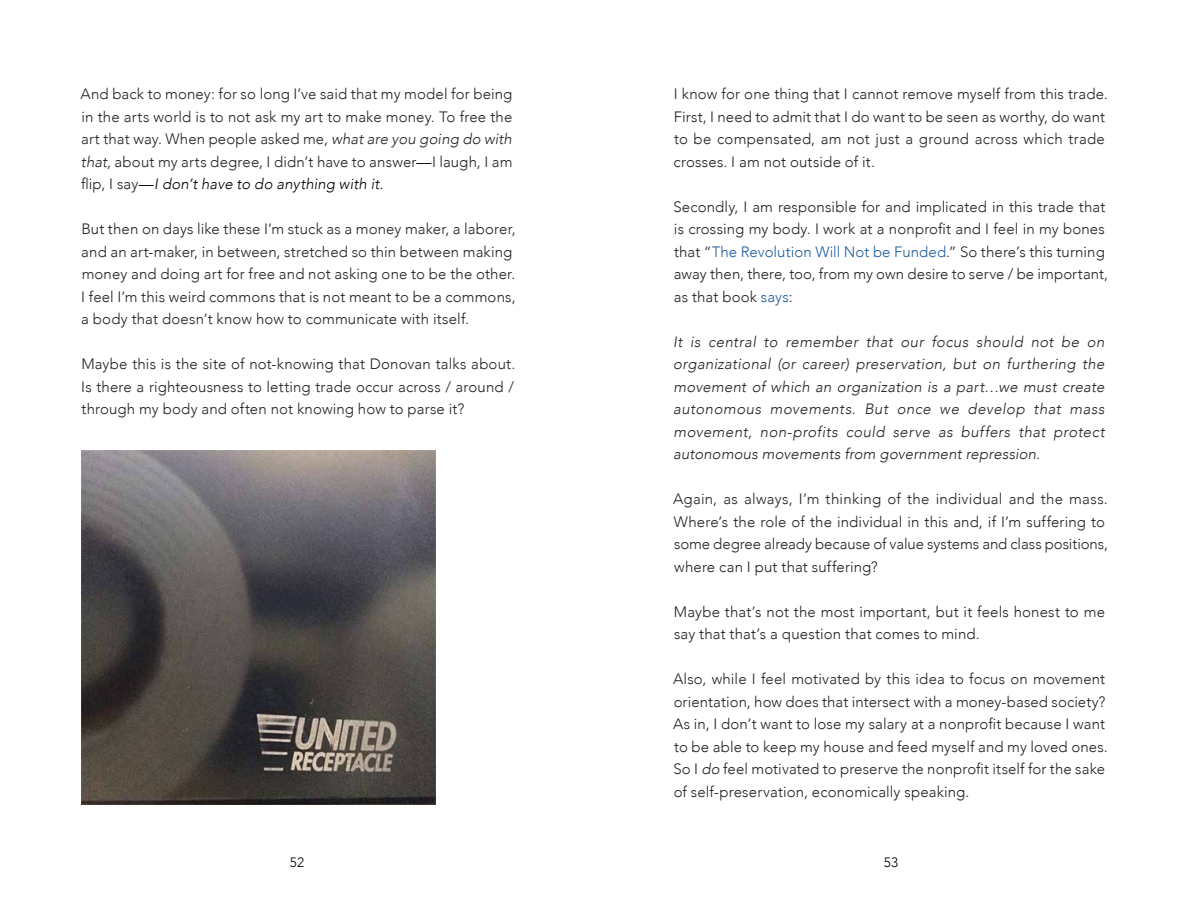
<style>
.page{position:relative;width:1188px;height:918px;background:#fff}
.page>*{position:absolute;margin:0;border:0;box-sizing:border-box;transform-origin:0 0}
.t1{font:300 15px/22.5px "Avenir";letter-spacing:.01em;color:#222}
.t2{font:italic 300 15px/22.5px "Avenir";letter-spacing:.01em;color:#222;text-align:justify}
.t3{font:300 13.5px "Avenir";color:#000}
.s1{font-style:italic}
.s2{color:#000}
.s3{font-style:italic;color:#000}
.s4{color:#215e9e}
</style>
<div class="page">
<img style="left:81px;top:450px;width:355px;height:355px">
<p class="t1" style="left:81px;top:83px;width:433px;text-align:justify">And back to money: for so long I’ve said that my model for being in the arts world is to not ask my art to make money. To free the art that way. When people asked me, <span class="s1">what are you going do with that</span>, about my arts degree, I didn’t have to answer<span class="s2">—</span>I laugh, I am flip, I say<span class="s2">—</span><span class="s3">I don’t have to do anything with it.</span></p>
<p class="t1" style="left:81px;top:218px;width:436px">But then on days like these I’m stuck as a money maker, a laborer, and an art-maker, in between, stretched so thin between making money and doing art for free and not asking one to be the other.<br>I feel I’m this weird commons that is not meant to be a commons, a body that doesn’t know how to communicate with itself.</p>
<p class="t1" style="left:81px;top:353px;width:435px;text-align:justify">Maybe this is the site of not-knowing that Donovan talks about.<br>Is there a righteousness to letting trade occur across / around / through my body and often not knowing how to parse it?</p>
<p class="t1" style="left:674px;top:83px;width:436px">I know for one thing that I cannot remove myself from this trade.<br>First, I need to admit that I do want to be seen as worthy, do want to be compensated, am not just a ground across which trade crosses. I am not outside of it.</p>
<p class="t1" style="left:673px;top:195px;width:436px">Secondly, I am responsible for and implicated in this trade that is crossing my body. I work at a nonprofit and I feel in my bones that “<span class="s4">The Revolution Will Not be Funded</span>.” So there’s this turning away then, there, too, from my own desire to serve / be important, as that book <span class="s4">says</span>:</p>
<p class="t2" style="left:673px;top:330px;width:433px">It is central to remember that our focus should not be on organizational (or career) preservation, but on furthering the movement of which an organization is a part…we must create autonomous movements. But once we develop that mass movement, non-profits could serve as buffers that protect autonomous movements from government repression.</p>
<p class="t1" style="left:673px;top:488px;width:437px">Again, as always, I’m thinking of the individual and the mass.<br>Where’s the role of the individual in this and, if I’m suffering to some degree already because of value systems and class positions, where can I put that suffering?</p>
<p class="t1" style="left:674px;top:600px;width:433px">Maybe that’s not the most important, but it feels honest to me say that that’s a question that comes to mind.</p>
<p class="t1" style="left:673px;top:668px;width:436px">Also, while I feel motivated by this idea to focus on movement orientation, how does that intersect with a money-based society?<br>As in, I don’t want to lose my salary at a nonprofit because I want to be able to keep my house and feed myself and my loved ones.<br>So I <span class="s1">do</span> feel motivated to preserve the nonprofit itself for the sake of self-preservation, economically speaking.</p>
<p class="t3" style="left:290px;top:854px;width:16px">52</p>
<p class="t3" style="left:884px;top:854px;width:16px">53</p>
</div>
